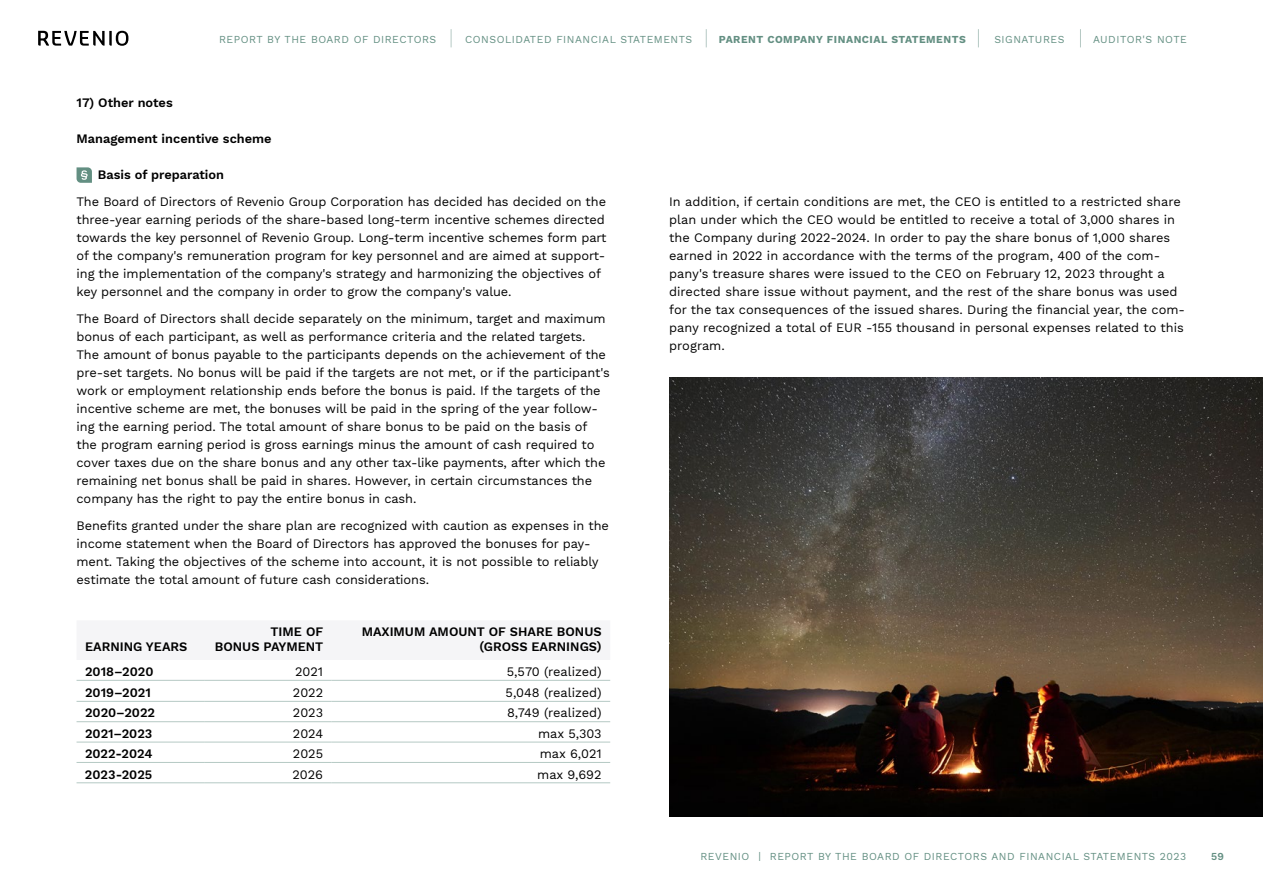
<style>
.page{position:relative;width:1263px;height:893px;background:#fff}
.page>*{position:absolute;margin:0;border:0;box-sizing:border-box;transform-origin:0 0}
.t1{font:12.75px/18px "Work Sans";letter-spacing:-.005em;color:#000}
.t2{font:600 12.75px/15px "Work Sans";color:#000;text-align:right}
.t3{font:10.5px "Work Sans";letter-spacing:.05em;color:#638f82}
.t4{font:700 10.5px "Work Sans";letter-spacing:.05em;color:#638f82}
.t5{font:600 10.5px "Work Sans";color:#638f82}
</style>
<div class="page">
<svg style="left:38px;top:31px;width:90px;height:15px"></svg>
<svg style="left:451px;top:29px;width:1px;height:18px"></svg>
<svg style="left:706px;top:29px;width:1px;height:18px"></svg>
<svg style="left:978px;top:29px;width:1px;height:18px"></svg>
<svg style="left:1080px;top:29px;width:1px;height:18px"></svg>
<svg style="left:77px;top:679px;width:533px;height:63px"></svg>
<hr style="left:77px;top:680px;width:127px;height:1px;background:#b5c9c4">
<hr style="left:204px;top:680px;width:128px;height:1px;background:#b5c9c4">
<hr style="left:332px;top:680px;width:278px;height:1px;background:#b5c9c4">
<hr style="left:77px;top:701px;width:127px;height:1px;background:#b5c9c4">
<hr style="left:204px;top:701px;width:128px;height:1px;background:#b5c9c4">
<hr style="left:332px;top:701px;width:278px;height:1px;background:#b5c9c4">
<hr style="left:77px;top:721px;width:127px;height:1px;background:#b5c9c4">
<hr style="left:204px;top:721px;width:128px;height:1px;background:#b5c9c4">
<hr style="left:332px;top:721px;width:278px;height:1px;background:#b5c9c4">
<hr style="left:77px;top:742px;width:127px;height:1px;background:#b5c9c4">
<hr style="left:204px;top:742px;width:128px;height:1px;background:#b5c9c4">
<hr style="left:332px;top:742px;width:278px;height:1px;background:#b5c9c4">
<hr style="left:77px;top:762px;width:127px;height:1px;background:#b5c9c4">
<hr style="left:204px;top:762px;width:128px;height:1px;background:#b5c9c4">
<hr style="left:332px;top:762px;width:278px;height:1px;background:#b5c9c4">
<hr style="left:77px;top:782px;width:127px;height:1px;background:#b5c9c4">
<hr style="left:204px;top:782px;width:128px;height:1px;background:#b5c9c4">
<hr style="left:332px;top:782px;width:278px;height:1px;background:#b5c9c4">
<svg style="left:77px;top:167px;width:15px;height:16px"></svg>
<img style="left:669px;top:377px;width:594px;height:439px">
<p class="t3" style="left:219px;top:33px;width:219px">REPORT BY THE BOARD OF DIRECTORS</p>
<p class="t3" style="left:465px;top:33px;width:228px">CONSOLIDATED FINANCIAL STATEMENTS</p>
<p class="t4" style="left:719px;top:33px;width:248px">PARENT COMPANY FINANCIAL STATEMENTS</p>
<p class="t3" style="left:994px;top:33px;width:72px">SIGNATURES</p>
<p class="t3" style="left:1093px;top:33px;width:95px">AUDITOR'S NOTE</p>
<p class="t2" style="left:77px;top:96px;width:98px">17) Other notes</p>
<p class="t2" style="left:77px;top:132px;width:197px">Management incentive scheme</p>
<p class="t2" style="left:98px;top:168px;width:128px">Basis of preparation</p>
<p class="t1" style="left:77px;top:194px;width:531px">The Board of Directors of Revenio Group Corporation has decided has decided on the three-year earning periods of the share-based long-term incentive schemes directed towards the key personnel of Revenio Group. Long-term incentive schemes form part of the company's remuneration program for key personnel and are aimed at support&shy;ing the implementation of the company's strategy and harmonizing the objectives of key personnel and the company in order to grow the company's value.</p>
<p class="t1" style="left:77px;top:311px;width:535px">The Board of Directors shall decide separately on the minimum, target and maximum bonus of each participant, as well as performance criteria and the related targets.<br>The amount of bonus payable to the participants depends on the achievement of the pre-set targets. No bonus will be paid if the targets are not met, or if the participant's work or employment relationship ends before the bonus is paid. If the targets of the incentive scheme are met, the bonuses will be paid in the spring of the year follow&shy;ing the earning period. The total amount of share bonus to be paid on the basis of the program earning period is gross earnings minus the amount of cash required to cover taxes due on the share bonus and any other tax-like payments, after which the remaining net bonus shall be paid in shares. However, in certain circumstances the company has the right to pay the entire bonus in cash.</p>
<p class="t1" style="left:77px;top:518px;width:534px">Benefits granted under the share plan are recognized with caution as expenses in the income statement when the Board of Directors has approved the bonuses for pay&shy;ment. Taking the objectives of the scheme into account, it is not possible to reliably estimate the total amount of future cash considerations.</p>
<p class="t2" style="left:85px;top:640px;width:104px">EARNING YEARS</p>
<p class="t2" style="left:215px;top:625px;width:110px">TIME OF<br>BONUS PAYMENT</p>
<p class="t2" style="left:362px;top:625px;width:241px">MAXIMUM AMOUNT OF SHARE BONUS (GROSS EARNINGS)</p>
<p class="t2" style="left:85px;top:665px;width:70px">2018–2020</p>
<p class="t1" style="left:295px;top:663px;width:30px">2021</p>
<p class="t1" style="left:507px;top:663px;width:96px">5,570 (realized)</p>
<p class="t2" style="left:85px;top:685px;width:67px">2019–2021</p>
<p class="t1" style="left:293px;top:684px;width:32px">2022</p>
<p class="t1" style="left:506px;top:684px;width:98px">5,048 (realized)</p>
<p class="t2" style="left:85px;top:706px;width:72px">2020–2022</p>
<p class="t1" style="left:293px;top:705px;width:32px">2023</p>
<p class="t1" style="left:507px;top:705px;width:96px">8,749 (realized)</p>
<p class="t2" style="left:85px;top:727px;width:69px">2021–2023</p>
<p class="t1" style="left:293px;top:725px;width:32px">2024</p>
<p class="t1" style="left:538px;top:725px;width:65px">max 5,303</p>
<p class="t2" style="left:85px;top:747px;width:69px">2022-2024</p>
<p class="t1" style="left:293px;top:745px;width:32px">2025</p>
<p class="t1" style="left:540px;top:745px;width:63px">max 6,021</p>
<p class="t2" style="left:85px;top:767px;width:69px">2023-2025</p>
<p class="t1" style="left:292px;top:766px;width:32px">2026</p>
<p class="t1" style="left:537px;top:766px;width:66px">max 9,692</p>
<p class="t1" style="left:669px;top:194px;width:517px">In addition, if certain conditions are met, the CEO is entitled to a restricted share plan under which the CEO would be entitled to receive a total of 3,000 shares in the Company during 2022-2024. In order to pay the share bonus of 1,000 shares earned in 2022 in accordance with the terms of the program, 400 of the com&shy;pany's treasure shares were issued to the CEO on February 12, 2023 throught a directed share issue without payment, and the rest of the share bonus was used for the tax consequences of the issued shares. During the financial year, the com&shy;pany recognized a total of EUR -155 thousand in personal expenses related to this program.</p>
<p class="t3" style="left:700px;top:850px;width:487px">REVENIO | REPORT BY THE BOARD OF DIRECTORS AND FINANCIAL STATEMENTS 2023</p>
<p class="t5" style="left:1211px;top:850px;width:14px">59</p>
</div>
